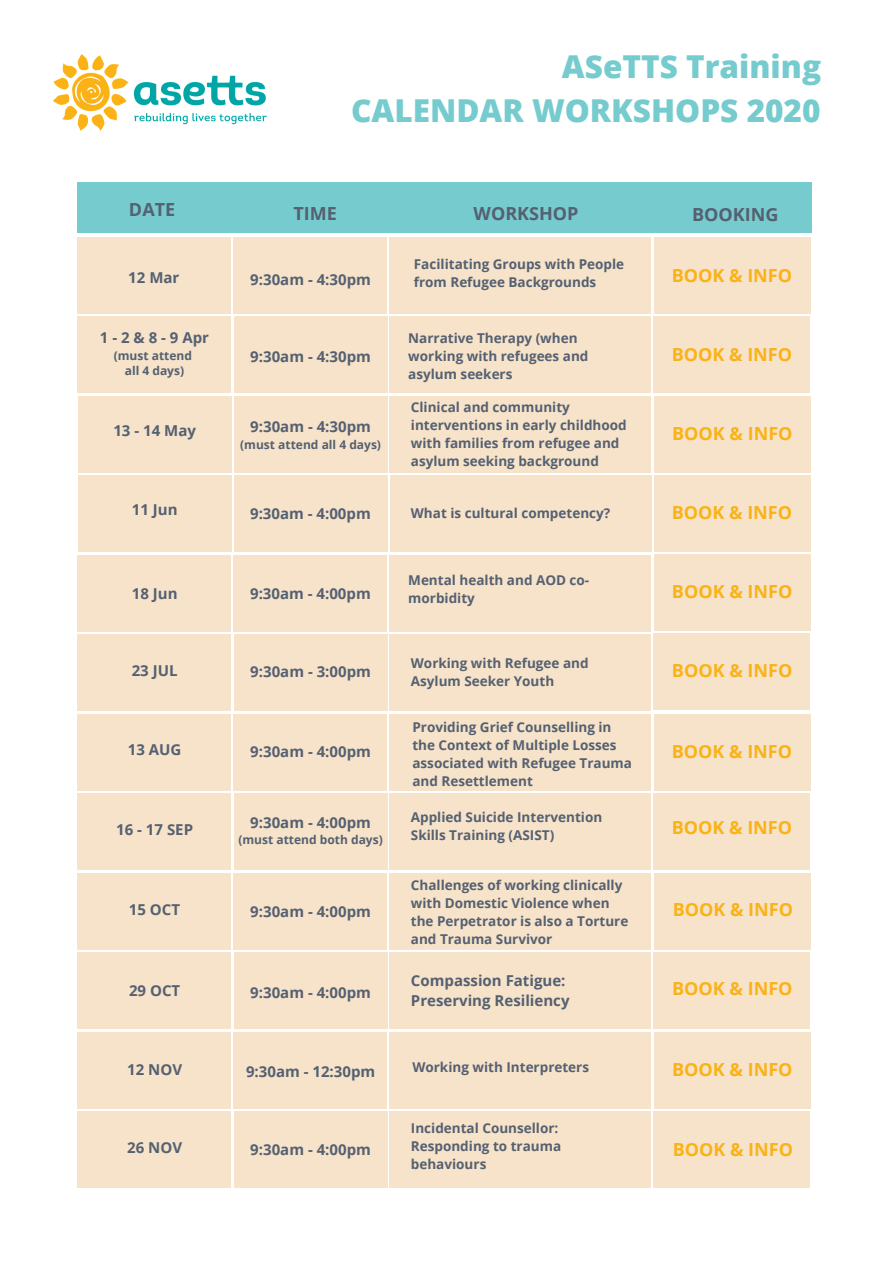
<style>
.page{position:relative;width:894px;height:1264px;background:#fff}
.page>*{position:absolute;margin:0;border:0;box-sizing:border-box;transform-origin:0 0}
.t1{font:800 31.5px/44px "Open Sans";color:#75cbcd;text-align:right}
.t2{font:700 18px "Open Sans";color:#fab217}
.t3{font:700 18px "Open Sans";color:#556071}
.t4{font:700 15px/20.2px "Open Sans";color:#556071}
.t5{font:700 13.5px/18px "Open Sans";color:#556071}
.t6{font:700 12px/15.8px "Open Sans";color:#556071;text-align:center}
</style>
<div class="page">
<div style="left:396px;top:182px;width:267px;height:50px;background:#75cbcd"></div>
<div style="left:236px;top:182px;width:165px;height:50px;background:#75cbcd"></div>
<div style="left:77px;top:182px;width:168px;height:51px;background:#75cbcd"></div>
<div style="left:234px;top:396px;width:153px;height:76px;background:#f6e3ca"></div>
<div style="left:389px;top:396px;width:262px;height:76px;background:#f6e3ca"></div>
<div style="left:78px;top:396px;width:153px;height:76px;background:#f6e3ca"></div>
<div style="left:654px;top:396px;width:156px;height:76px;background:#f6e3ca"></div>
<div style="left:653px;top:475px;width:157px;height:77px;background:#f6e3ca"></div>
<div style="left:78px;top:475px;width:153px;height:77px;background:#f6e3ca"></div>
<div style="left:390px;top:475px;width:261px;height:77px;background:#f6e3ca"></div>
<div style="left:234px;top:475px;width:153px;height:77px;background:#f6e3ca"></div>
<div style="left:657px;top:182px;width:154px;height:50px;background:#75cbcd"></div>
<div style="left:653px;top:554px;width:157px;height:76px;background:#f6e3ca"></div>
<img style="left:53px;top:54px;width:213px;height:77px">
<div style="left:234px;top:237px;width:153px;height:76px;background:#f6e3ca"></div>
<div style="left:389px;top:237px;width:261px;height:76px;background:#f6e3ca"></div>
<div style="left:78px;top:237px;width:153px;height:76px;background:#f6e3ca"></div>
<div style="left:653px;top:237px;width:157px;height:76px;background:#f6e3ca"></div>
<div style="left:653px;top:316px;width:157px;height:77px;background:#f6e3ca"></div>
<div style="left:78px;top:316px;width:153px;height:77px;background:#f6e3ca"></div>
<div style="left:389px;top:316px;width:262px;height:76px;background:#f6e3ca"></div>
<div style="left:234px;top:316px;width:153px;height:77px;background:#f6e3ca"></div>
<div style="left:234px;top:555px;width:153px;height:76px;background:#f6e3ca"></div>
<div style="left:389px;top:555px;width:261px;height:77px;background:#f6e3ca"></div>
<div style="left:78px;top:555px;width:153px;height:76px;background:#f6e3ca"></div>
<div style="left:653px;top:633px;width:157px;height:77px;background:#f6e3ca"></div>
<div style="left:78px;top:634px;width:153px;height:76px;background:#f6e3ca"></div>
<div style="left:389px;top:634px;width:262px;height:76px;background:#f6e3ca"></div>
<div style="left:234px;top:633px;width:153px;height:77px;background:#f6e3ca"></div>
<div style="left:234px;top:713px;width:153px;height:77px;background:#f6e3ca"></div>
<div style="left:389px;top:713px;width:261px;height:77px;background:#f6e3ca"></div>
<div style="left:78px;top:713px;width:153px;height:77px;background:#f6e3ca"></div>
<div style="left:653px;top:713px;width:157px;height:77px;background:#f6e3ca"></div>
<div style="left:653px;top:793px;width:157px;height:76px;background:#f6e3ca"></div>
<div style="left:78px;top:793px;width:153px;height:77px;background:#f6e3ca"></div>
<div style="left:389px;top:793px;width:262px;height:76px;background:#f6e3ca"></div>
<div style="left:234px;top:793px;width:153px;height:76px;background:#f6e3ca"></div>
<div style="left:234px;top:873px;width:153px;height:76px;background:#f6e3ca"></div>
<div style="left:389px;top:873px;width:261px;height:76px;background:#f6e3ca"></div>
<div style="left:78px;top:873px;width:153px;height:76px;background:#f6e3ca"></div>
<div style="left:653px;top:873px;width:157px;height:76px;background:#f6e3ca"></div>
<div style="left:653px;top:952px;width:157px;height:77px;background:#f6e3ca"></div>
<div style="left:78px;top:952px;width:153px;height:77px;background:#f6e3ca"></div>
<div style="left:389px;top:952px;width:262px;height:76px;background:#f6e3ca"></div>
<div style="left:234px;top:952px;width:153px;height:77px;background:#f6e3ca"></div>
<div style="left:234px;top:1032px;width:153px;height:76px;background:#f6e3ca"></div>
<div style="left:389px;top:1032px;width:261px;height:76px;background:#f6e3ca"></div>
<div style="left:78px;top:1032px;width:153px;height:76px;background:#f6e3ca"></div>
<div style="left:653px;top:1032px;width:157px;height:76px;background:#f6e3ca"></div>
<div style="left:653px;top:1111px;width:157px;height:76px;background:#f6e3ca"></div>
<div style="left:78px;top:1111px;width:153px;height:77px;background:#f6e3ca"></div>
<div style="left:389px;top:1111px;width:262px;height:76px;background:#f6e3ca"></div>
<div style="left:234px;top:1111px;width:153px;height:76px;background:#f6e3ca"></div>
<h1 class="t1" style="left:351px;top:44px;width:471px">ASeTTS Training<br>CALENDAR WORKSHOPS 2020</h1>
<h2 class="t3" style="left:129px;top:197px;width:48px">DATE</h2>
<h2 class="t3" style="left:293px;top:201px;width:45px">TIME</h2>
<h2 class="t3" style="left:473px;top:201px;width:106px">WORKSHOP</h2>
<h2 class="t3" style="left:692px;top:202px;width:88px">BOOKING</h2>
<p class="t4" style="left:128px;top:267px;width:53px">12 Mar</p>
<p class="t4" style="left:100px;top:327px;width:111px">1-2&amp;8-9Apr</p>
<p class="t6" style="left:114px;top:347px;width:80px">(must attend all 4 days)</p>
<p class="t4" style="left:113px;top:420px;width:84px">13 - 14 May</p>
<p class="t4" style="left:250px;top:269px;width:122px">9:30am - 4:30pm</p>
<p class="t4" style="left:250px;top:346px;width:122px">9:30am - 4:30pm</p>
<p class="t4" style="left:250px;top:415px;width:122px">9:30am - 4:30pm</p>
<p class="t6" style="left:240px;top:436px;width:142px">(must attend all 4 days)</p>
<p class="t5" style="left:414px;top:254px;width:212px">Facilitating Groups with People from Refugee Backgrounds</p>
<p class="t4" style="left:415px;top:255px;width:205px">Suicide Risk in Refugee and<br>Asylum Seekers</p>
<p class="t4" style="left:420px;top:328px;width:181px">Facilitating Groups with<br>People from Refugee<br>Backgrounds</p>
<p class="t5" style="left:408px;top:329px;width:182px">Narrative Therapy (when working with refugees and asylum seekers</p>
<p class="t5" style="left:411px;top:398px;width:217px">Clinical and community interventions in early childhood with families from refugee and asylum seeking background</p>
<h2 class="t2" style="left:671px;top:263px;width:122px">BOOK &amp; INFO</h2>
<h2 class="t2" style="left:671px;top:342px;width:122px">BOOK &amp; INFO</h2>
<h2 class="t2" style="left:672px;top:420px;width:122px">BOOK &amp; INFO</h2>
<p class="t4" style="left:132px;top:499px;width:47px">11 Jun</p>
<p class="t4" style="left:250px;top:503px;width:122px">9:30am - 4:00pm</p>
<p class="t5" style="left:411px;top:504px;width:201px">What is cultural competency?</p>
<h2 class="t2" style="left:671px;top:499px;width:122px">BOOK &amp; INFO</h2>
<p class="t4" style="left:132px;top:583px;width:47px">18 Jun</p>
<p class="t4" style="left:250px;top:583px;width:122px">9:30am - 4:00pm</p>
<p class="t4" style="left:329px;top:583px;width:10px">3</p>
<p class="t5" style="left:408px;top:570px;width:182px">Mental health and AOD co&shy;morbidity</p>
<h2 class="t2" style="left:671px;top:579px;width:122px">BOOK &amp; INFO</h2>
<p class="t4" style="left:132px;top:660px;width:47px">23 JUL</p>
<p class="t4" style="left:128px;top:739px;width:55px">13 AUG</p>
<p class="t4" style="left:116px;top:818px;width:78px">16 - 17 SEP</p>
<p class="t4" style="left:129px;top:899px;width:53px">15 OCT</p>
<p class="t4" style="left:129px;top:980px;width:53px">29 OCT</p>
<p class="t4" style="left:250px;top:661px;width:122px">9:30am - 3:00pm</p>
<p class="t4" style="left:250px;top:741px;width:122px">9:30am - 4:00pm</p>
<p class="t4" style="left:250px;top:811px;width:122px">9:30am - 4:00pm</p>
<p class="t6" style="left:238px;top:831px;width:146px">(must attend both days)</p>
<p class="t4" style="left:250px;top:900px;width:122px">9:30am - 4:00pm</p>
<p class="t4" style="left:250px;top:982px;width:122px">9:30am - 4:00pm</p>
<p class="t5" style="left:411px;top:653px;width:179px">Working with Refugee and<br>Asylum Seeker Youth</p>
<h2 class="t2" style="left:671px;top:658px;width:122px">BOOK &amp; INFO</h2>
<p class="t5" style="left:412px;top:717px;width:221px">Providing Grief Counselling in the Context of Multiple Losses associated with Refugee Trauma and Resettlement</p>
<p class="t5" style="left:411px;top:808px;width:193px">Applied Suicide Intervention<br>Skills Training (ASIST)</p>
<p class="t5" style="left:411px;top:875px;width:219px">Challenges of working clinically with Domestic Violence when the Perpetrator is also a Torture and Trauma Survivor</p>
<p class="t4" style="left:411px;top:969px;width:160px">Compassion Fatigue:<br>Preserving Resiliency</p>
<h2 class="t2" style="left:671px;top:739px;width:122px">BOOK &amp; INFO</h2>
<h2 class="t2" style="left:671px;top:814px;width:122px">BOOK &amp; INFO</h2>
<h2 class="t2" style="left:672px;top:896px;width:122px">BOOK &amp; INFO</h2>
<h2 class="t2" style="left:672px;top:975px;width:122px">BOOK &amp; INFO</h2>
<p class="t4" style="left:127px;top:1058px;width:56px">12 NOV</p>
<p class="t4" style="left:246px;top:1060px;width:131px">9:30am - 12:30pm</p>
<p class="t5" style="left:412px;top:1058px;width:178px">Working with Interpreters</p>
<h2 class="t2" style="left:672px;top:1056px;width:122px">BOOK &amp; INFO</h2>
<p class="t4" style="left:127px;top:1136px;width:56px">26 NOV</p>
<p class="t4" style="left:250px;top:1138px;width:122px">9:30am - 4:00pm</p>
<p class="t5" style="left:411px;top:1118px;width:152px">Incidental Counsellor:<br>Responding to trauma behaviours</p>
<h2 class="t2" style="left:672px;top:1136px;width:122px">BOOK &amp; INFO</h2>
</div>
